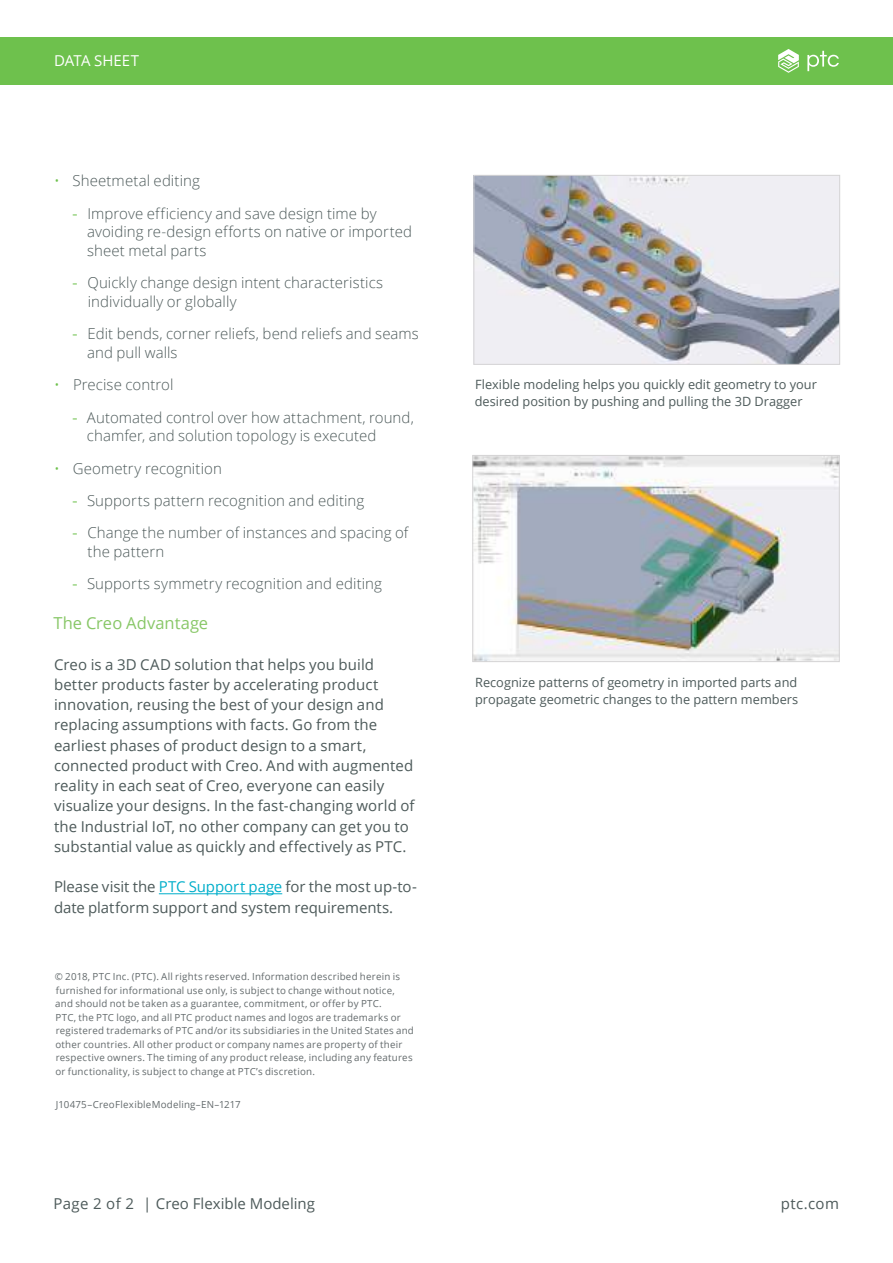
<style>
.page{position:relative;width:893px;height:1263px;background:#fff}
.page>*{position:absolute;margin:0;border:0;box-sizing:border-box;transform-origin:0 0}
.t1{font:16.5px "Open Sans";letter-spacing:.005em;color:#88c767}
.t2{font:15px/20.2px "Open Sans";letter-spacing:.005em;color:#4d5a5a}
.t3{font:300 15px/18.8px "Open Sans";letter-spacing:.005em;color:#4d5a5a}
.t4{font:15px "Open Sans";color:#fff}
.t5{font:12.75px/16.5px "Open Sans";color:#4d5a5a}
.t6{font:9.75px/13.5px "Open Sans";letter-spacing:.025em;color:#636a6c}
.s1{color:#6ec14d}
.s2{font-family:"DIN Pro";font-weight:400;color:#6ec14d}
.s3{color:#00aeca}
</style>
<div class="page">
<div style="left:0;top:37px;width:893px;height:48px;background:#6ec14d"></div>
<svg style="left:778px;top:49px;width:21px;height:24px"></svg>
<svg style="left:807px;top:51px;width:32px;height:20px"></svg>
<hr style="left:159px;top:893px;width:123px;height:1px;background:#00aeca">
<img style="left:475px;top:177px;width:363px;height:186px">
<div style="left:473px;top:175px;width:367px;height:190px;border:1px solid #d5d4d5"></div>
<img style="left:474px;top:457px;width:364px;height:203px">
<div style="left:472px;top:455px;width:368px;height:207px;border:1px solid #d5d4d5"></div>
<p class="t4" style="left:54px;top:50px;width:87px">DATA SHEET</p>
<p class="t3" style="left:54px;top:171px;width:147px"><span class="s1">•</span> Sheetmetal editing</p>
<p class="t3" style="left:87px;top:203px;width:326px;text-indent:-15px"><span class="s2">-</span> Improve efficiency and save design time by avoiding re-design efforts on native or imported sheet metal parts</p>
<p class="t3" style="left:88px;top:273px;width:297px;text-indent:-16px"><span class="s2">-</span> Quickly change design intent characteristics individually or globally</p>
<p class="t3" style="left:87px;top:324px;width:333px;text-indent:-15px"><span class="s2">-</span> Edit bends, corner reliefs, bend reliefs and seams and pull walls</p>
<p class="t3" style="left:54px;top:375px;width:121px"><span class="s1">•</span> Precise control</p>
<p class="t3" style="left:87px;top:407px;width:328px;text-indent:-15px"><span class="s2">-</span> Automated control over how attachment, round, chamfer, and solution topology is executed</p>
<p class="t3" style="left:54px;top:458px;width:169px"><span class="s1">•</span> Geometry recognition</p>
<p class="t3" style="left:72px;top:491px;width:294px"><span class="s2">-</span> Supports pattern recognition and editing</p>
<p class="t3" style="left:88px;top:523px;width:322px;text-indent:-16px"><span class="s2">-</span> Change the number of instances and spacing of the pattern</p>
<p class="t3" style="left:72px;top:574px;width:312px"><span class="s2">-</span> Supports symmetry recognition and editing</p>
<p class="t1" style="left:53px;top:612px;width:156px">The Creo Advantage</p>
<p class="t2" style="left:54px;top:653px;width:362px">Creo is a 3D CAD solution that helps you build better products faster by accelerating product innovation, reusing the best of your design and replacing assumptions with facts. Go from the earliest phases of product design to a smart, connected product with Creo. And with augmented reality in each seat of Creo, everyone can easily visualize your designs. In the fast-changing world of the Industrial IoT, no other company can get you to substantial value as quickly and effectively as PTC.</p>
<p class="t2" style="left:54px;top:876px;width:364px">Please visit the <span class="s3">PTC Support page</span> for the most up-to&shy;date platform support and system requirements.</p>
<p class="t6" style="left:55px;top:969px;width:361px">© 2018, PTC Inc. (PTC). All rights reserved. Information described herein is furnished for informational use only, is subject to change without notice, and should not be taken as a guarantee, commitment, or offer by PTC.<br>PTC, the PTC logo, and all PTC product names and logos are trademarks or registered trademarks of PTC and/or its subsidiaries in the United States and other countries. All other product or company names are property of their respective owners. The timing of any product release, including any features or functionality, is subject to change at PTC’s discretion.</p>
<p class="t6" style="left:56px;top:1098px;width:186px">J10475–CreoFlexibleModeling–EN–1217</p>
<p class="t2" style="left:53px;top:1193px;width:263px">Page 2 of 2 | Creo Flexible Modeling</p>
<p class="t5" style="left:475px;top:376px;width:344px">Flexible modeling helps you quickly edit geometry to your desired position by pushing and pulling the 3D Dragger</p>
<p class="t5" style="left:475px;top:674px;width:325px">Recognize patterns of geometry in imported parts and propagate geometric changes to the pattern members</p>
<p class="t2" style="left:781px;top:1193px;width:60px">ptc.com</p>
</div>
